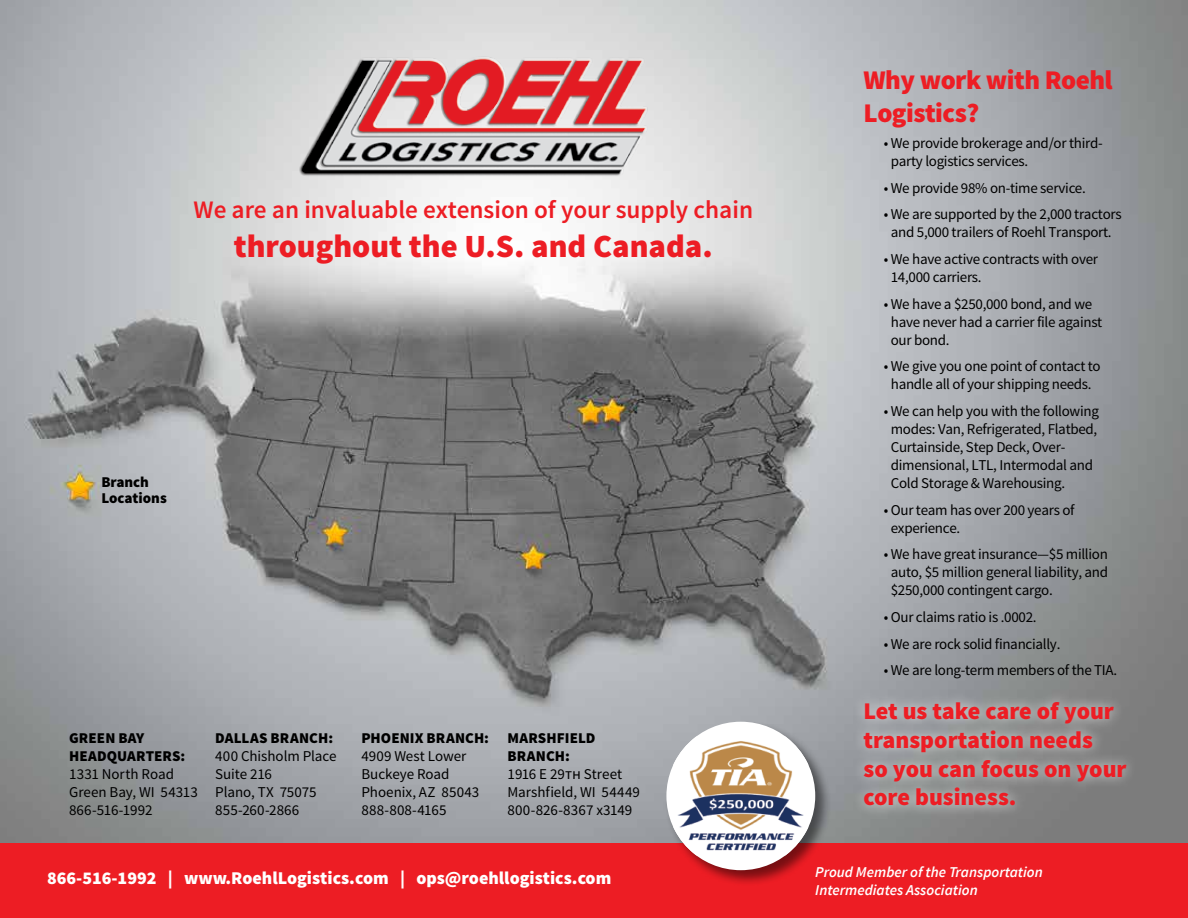
<style>
.page{position:relative;width:1188px;height:918px;background:#fff}
.page>*{position:absolute;margin:0;border:0;box-sizing:border-box;transform-origin:0 0}
.t1{font:900 32.4px "Source Sans Pro";color:#ed1d24}
.t2{font:900 27px/32.4px "Source Sans Pro";letter-spacing:-.02em;color:#ed1d24}
.t3{font:600 25.2px "Source Sans Pro";color:#ed1d24}
.t4{font:900 24px/28.8px "Source Sans Pro";color:#ed1d24}
.t5{font:900 18px "Source Sans Pro";color:#fff}
.t6{font:15px/18px "Source Sans Pro";letter-spacing:-.02em;color:#000}
.t7{font:15px/18px "Source Sans Pro";color:#000}
.t8{font:900 15px/18px "Source Sans Pro";letter-spacing:.005em;color:#000}
.t9{font:italic 600 15px/18px "Source Sans Pro";color:#fff}
</style>
<div class="page">
<img style="left:0;top:0;width:1188px;height:843px">
<div style="left:0;top:843px;width:1188px;height:75px;background:#ed1d24"></div>
<img style="left:280px;top:52px;width:386px;height:128px">
<div style="left:665px;top:720px;width:167px;height:167px;background:#000;opacity:.5"></div>
<div style="left:666px;top:722px;width:149px;height:148px;background:#fff;border-radius:50%"></div>
<img style="left:673px;top:737px;width:135px;height:118px">
<div style="left:852px;top:690px;width:286px;height:128px;background:#fff;opacity:.75"></div>
<h3 class="t3" style="left:194px;top:194px;width:561px">We are an invaluable extension of your supply chain</h3>
<h1 class="t1" style="left:234px;top:225px;width:481px">throughout the U.S. and Canada.</h1>
<p class="t8" style="left:101px;top:474px;width:67px;line-height:15.9px">Branch<br>Locations</p>
<p class="t8" style="left:69px;top:730px;width:118px">GREEN BAY<br>HEADQUARTERS:</p>
<p class="t7" style="left:69px;top:765px;width:130px">1331 North Road<br>Green Bay, WI 54313<br>866-516-1992</p>
<p class="t8" style="left:215px;top:730px;width:119px">DALLAS BRANCH:</p>
<p class="t6" style="left:215px;top:747px;width:123px">400 Chisholm Place<br>Suite 216<br>Plano, TX 75075<br>855-260-2866</p>
<p class="t8" style="left:361px;top:730px;width:129px">PHOENIX BRANCH:</p>
<p class="t7" style="left:361px;top:747px;width:119px">4909 West Lower<br>Buckeye Road<br>Phoenix, AZ 85043<br>888-808-4165</p>
<p class="t8" style="left:508px;top:730px;width:90px">MARSHFIELD<br>BRANCH:</p>
<p class="t7" style="left:508px;top:765px;width:134px">1916 E 29th Street<br>Marshfield, WI 54449<br>800-826-8367 x3149</p>
<h2 class="t2" style="left:864px;top:65px;width:251px">Why work with Roehl<br>Logistics?</h2>
<p class="t6" style="left:891px;top:134px;width:213px;text-indent:-7px">• We provide brokerage and/or third&shy;party logistics services.</p>
<p class="t6" style="left:884px;top:179px;width:203px">• We provide 98% on-time service.</p>
<p class="t6" style="left:884px;top:206px;width:239px;text-align:center">• We are supported by the 2,000 tractors and 5,000 trailers of Roehl Transport.</p>
<p class="t6" style="left:891px;top:250px;width:209px;text-indent:-7px">• We have active contracts with over<br>14,000 carriers.</p>
<p class="t6" style="left:891px;top:295px;width:213px;text-indent:-7px">• We have a $250,000 bond, and we have never had a carrier file against our bond.</p>
<p class="t6" style="left:884px;top:358px;width:218px;text-align:center">• We give you one point of contact to handle all of your shipping needs.</p>
<p class="t6" style="left:891px;top:402px;width:210px;text-indent:-7px">• We can help you with the following modes: Van, Refrigerated, Flatbed,<br>Curtainside, Step Deck, Over&shy;dimensional, LTL, Intermodal and<br>Cold Storage &amp; Warehousing.</p>
<p class="t6" style="left:891px;top:501px;width:185px;text-indent:-7px">• Our team has over 200 years of experience.</p>
<p class="t6" style="left:891px;top:546px;width:219px;text-align:justify;text-indent:-7px">• We have great insurance—$5 million auto, $5 million general liability, and $250,000 contingent cargo.</p>
<p class="t6" style="left:884px;top:608px;width:154px">• Our claims ratio is .0002.</p>
<p class="t6" style="left:884px;top:635px;width:178px">• We are rock solid financially.</p>
<p class="t6" style="left:884px;top:661px;width:235px">• We are long-term members of the TIA.</p>
<h3 class="t4" style="left:864px;top:698px;width:265px">Let us take care of your transportation needs<br>so you can focus on your core business.</h3>
<p class="t5" style="left:47px;top:866px;width:566px">866-516-1992 | www.RoehlLogistics.com | ops@roehllogistics.com</p>
<p class="t9" style="left:815px;top:863px;width:229px">Proud Member of the Transportation<br>Intermediates Association</p>
</div>
